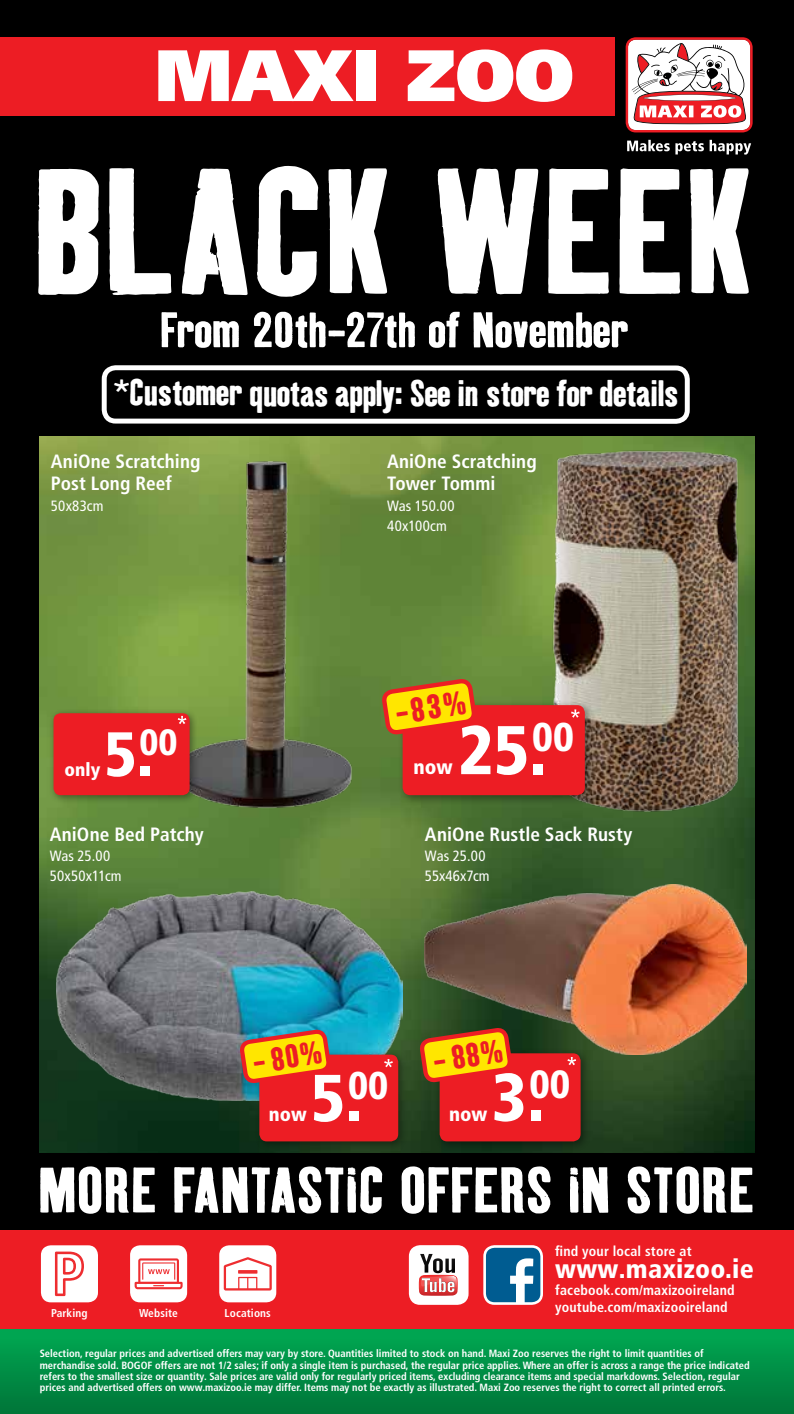
<style>
.page{position:relative;width:794px;height:1414px;background:#fff}
.page>*{position:absolute;margin:0;border:0;box-sizing:border-box;transform-origin:0 0}
.t1{font:192.5px "Fressnapf Kipp Pro No One";letter-spacing:-.005em;color:#fff}
.t2{font:69.12px "Fressnapf Kipp Pro No One";color:#fff}
.t3{font:900 condensed 68.77px "Frutiger LT Pro";color:#fff}
.t4{font:900 condensed 67.38px "Frutiger LT Pro";color:#fff}
.t5{font:900 condensed 66.33px "Frutiger LT Pro";color:#fff}
.t6{font:900 condensed 62.65px "Frutiger LT Pro";color:#fff}
.t7{font:53.38px "Fressnapf Kipp Pro No One";letter-spacing:-.005em;color:#fff}
.t8{font:39.73px "Fressnapf Kipp Pro No One";letter-spacing:-.01em;color:#fff}
.t9{font:36.4px "Fressnapf Kipp Pro No One";color:#ed1d24}
.t10{font:35.52px "Fressnapf Kipp Pro No One";color:#ed1d24}
.t11{font:35px "Fressnapf Kipp Pro No One";color:#ed1d24}
.t12{font:900 condensed 26.25px "Frutiger LT Pro";letter-spacing:.01em;color:#fff}
.t13{font:700 condensed 25.2px "Frutiger LT Pro";color:#fff}
.t14{font:700 condensed 21px "Frutiger LT Pro";color:#fff}
.t15{font:900 condensed 20.3px "Frutiger LT Pro";color:#fff}
.t16{font:900 condensed 19.95px "Frutiger LT Pro";color:#fff}
.t17{font:900 condensed 19.6px "Frutiger LT Pro";color:#fff}
.t18{font:700 condensed 19.25px/21.9px "Frutiger LT Pro";letter-spacing:.005em;color:#fff}
.t19{font:900 condensed 18.55px "Frutiger LT Pro";color:#fff}
.t20{font:700 condensed 17.5px "Frutiger LT Pro";color:#fff}
.t21{font:900 condensed 17.5px "Frutiger LT Pro";color:#fff}
.t22{font:condensed 14.88px/20.3px "Frutiger LT Pro";letter-spacing:.01em;color:#fff}
.t23{font:700 condensed 14px/16.8px "Frutiger LT Pro";letter-spacing:.01em;color:#fff}
.t24{font:700 condensed 11.38px "Frutiger LT Pro";letter-spacing:.01em;color:#fff}
.t25{font:700 condensed 10.5px/11.4px "Frutiger LT Pro";color:#fff}
</style>
<div class="page">
<div style="left:0;top:0;width:794px;height:1346px;background:#000"></div>
<div style="left:0;top:37px;width:614px;height:78px;background:#ed1d24"></div>
<svg style="left:158px;top:50px;width:195px;height:51px"></svg>
<div style="left:356px;top:50px;width:20px;height:51px;background:#fff"></div>
<svg style="left:408px;top:49px;width:164px;height:53px"></svg>
<svg style="left:627px;top:140px;width:124px;height:15px"></svg>
<svg style="left:625px;top:37px;width:127px;height:95px;background:#e0a9ab"></svg>
<img style="left:40px;top:437px;width:714px;height:715px">
<img style="left:172px;top:456px;width:182px;height:358px">
<div style="left:49px;top:709px;width:150px;height:95px;background:#000;opacity:.4"></div>
<div style="left:54px;top:713px;width:136px;height:82px;background:#ed1d24;border-radius:7px"></div>
<img style="left:541px;top:442px;width:209px;height:377px">
<div style="left:397px;top:700px;width:198px;height:105px;background:#000;opacity:.4"></div>
<div style="left:402px;top:705px;width:183px;height:90px;background:#ed1d24;border-radius:8px"></div>
<svg style="left:383px;top:680px;width:92px;height:53px;background:#e9a310"></svg>
<img style="left:56px;top:892px;width:347px;height:208px">
<div style="left:254px;top:1049px;width:154px;height:103px;background:#000;opacity:.4"></div>
<div style="left:259px;top:1054px;width:139px;height:87px;background:#ed1d24;border-radius:8px"></div>
<svg style="left:241px;top:982px;width:88px;height:148px"></svg>
<img style="left:425px;top:884px;width:321px;height:170px">
<div style="left:434px;top:1048px;width:156px;height:103px;background:#000;opacity:.4"></div>
<div style="left:439px;top:1053px;width:141px;height:88px;background:#ed1d24;border-radius:8px"></div>
<svg style="left:421px;top:980px;width:90px;height:150px"></svg>
<div style="left:0;top:1230px;width:794px;height:99px;background:#ed1d24"></div>
<div style="left:0;top:1329px;width:794px;height:85px;background:linear-gradient(to bottom,#00a953,#007438)"></div>
<div style="left:41px;top:1245px;width:57px;height:57px;background:#fff;border-radius:10px"></div>
<svg style="left:55px;top:1251px;width:29px;height:45px"></svg>
<div style="left:130px;top:1245px;width:57px;height:57px;background:#fff;border-radius:10px"></div>
<svg style="left:135px;top:1258px;width:48px;height:31px"></svg>
<div style="left:219px;top:1245px;width:57px;height:57px;background:#fff;border-radius:10px"></div>
<svg style="left:224px;top:1257px;width:48px;height:33px"></svg>
<hr style="left:238px;top:1270px;width:19px;height:3px;background:#ee2d30">
<svg style="left:487px;top:1249px;width:52px;height:52px;background:#337ca7"></svg>
<div style="left:483px;top:1245px;width:60px;height:60px;border:3px solid #fff;border-radius:10px"></div>
<svg style="left:410px;top:1246px;width:57px;height:55px;background:#dab9b9"></svg>
<div style="left:409px;top:1245px;width:59px;height:60px;border:3px solid #fff;border-radius:10px"></div>
<svg style="left:571px;top:709px;width:8px;height:9px"></svg>
<svg style="left:178px;top:716px;width:8px;height:8px"></svg>
<svg style="left:384px;top:1059px;width:9px;height:8px"></svg>
<svg style="left:567px;top:1057px;width:9px;height:8px"></svg>
<div style="left:102px;top:365px;width:588px;height:59px;border:5px solid #fff;border-radius:11px"></div>
<h1 class="t1" style="left:32px;top:126px;width:723px">BLACK WEEK</h1>
<h3 class="t7" style="left:160px;top:301px;width:470px">From 20th-27th of November</h3>
<h3 class="t8" style="left:114px;top:371px;width:566px">*Customer quotas apply: See in store for details</h3>
<h3 class="t18" style="left:51px;top:451px;width:151px">AniOne Scratching<br>Post Long Reef</h3>
<h3 class="t22" style="left:51px;top:495px;width:54px">50x83cm</h3>
<h3 class="t18" style="left:387px;top:451px;width:151px">AniOne Scratching<br>Tower Tommi</h3>
<h3 class="t22" style="left:387px;top:495px;width:69px">Was 150.00<br>40x100cm</h3>
<h3 class="t6" style="left:104px;top:716px;width:74px">5.<sup>00</sup></h3>
<h3 class="t19" style="left:65px;top:758px;width:37px">only</h3>
<h3 class="t18" style="left:50px;top:823px;width:155px">AniOne Bed Patchy</h3>
<h3 class="t22" style="left:50px;top:846px;width:73px">Was 25.00<br>50x50x11cm</h3>
<h3 class="t9" style="left:393px;top:692px;width:73px;rotate:-8deg">-83%</h3>
<h3 class="t3" style="left:458px;top:709px;width:117px">25.<sup>00</sup></h3>
<h3 class="t15" style="left:413px;top:755px;width:41px">now</h3>
<h3 class="t18" style="left:425px;top:823px;width:209px">AniOne Rustle Sack Rusty</h3>
<h3 class="t22" style="left:425px;top:846px;width:66px">Was 25.00<br>55x46x7cm</h3>
<h3 class="t11" style="left:250px;top:1043px;width:71px;rotate:-9deg">- 80%</h3>
<h3 class="t5" style="left:311px;top:1058px;width:79px">5.<sup>00</sup></h3>
<h3 class="t17" style="left:269px;top:1102px;width:39px">now</h3>
<h3 class="t10" style="left:430px;top:1041px;width:72px;rotate:-8deg">- 88%</h3>
<h3 class="t4" style="left:492px;top:1057px;width:80px">3.<sup>00</sup></h3>
<h3 class="t16" style="left:449px;top:1102px;width:40px">now</h3>
<h2 class="t2" style="left:38px;top:1152px;width:718px">MORE FANTASTIC OFFERS IN STORE</h2>
<p class="t24" style="left:51px;top:1306px;width:38px">Parking</p>
<p class="t24" style="left:139px;top:1306px;width:40px">Website</p>
<p class="t24" style="left:225px;top:1306px;width:48px">Locations</p>
<h3 class="t23" style="left:555px;top:1242px;width:138px">find your local store at</h3>
<h3 class="t12" style="left:555px;top:1253px;width:200px">www.maxizoo.ie</h3>
<h3 class="t23" style="left:555px;top:1282px;width:181px">facebook.com/maxizooireland youtube.com/maxizooireland</h3>
<p class="t25" style="left:40px;top:1348px;width:711px">Selection, regular prices and advertised offers may vary by store. Quantities limited to stock on hand. Maxi Zoo reserves the right to limit quantities of merchandise sold. BOGOF offers are not 1/2 sales; if only a single item is purchased, the regular price applies. Where an offer is across a range the price indicated refers to the smallest size or quantity. Sale prices are valid only for regularly priced items, excluding clearance items and special markdowns. Selection, regular prices and advertised offers on www.maxizoo.ie may differ. Items may not be exactly as illustrated. Maxi Zoo reserves the right to correct all printed errors.</p>
<h3 class="t13" style="left:175px;top:1365px;width:443px">offers valid from 16.10.2017 - 31.10.2017</h3>
<h3 class="t21" style="left:34px;top:1370px;width:11px">4</h3>
<h3 class="t20" style="left:86px;top:1372px;width:123px">www.maxizoo.ie</h3>
<h3 class="t14" style="left:386px;top:1370px;width:368px">offers valid from 16.10.2017 - 31.10.2017</h3>
</div>
